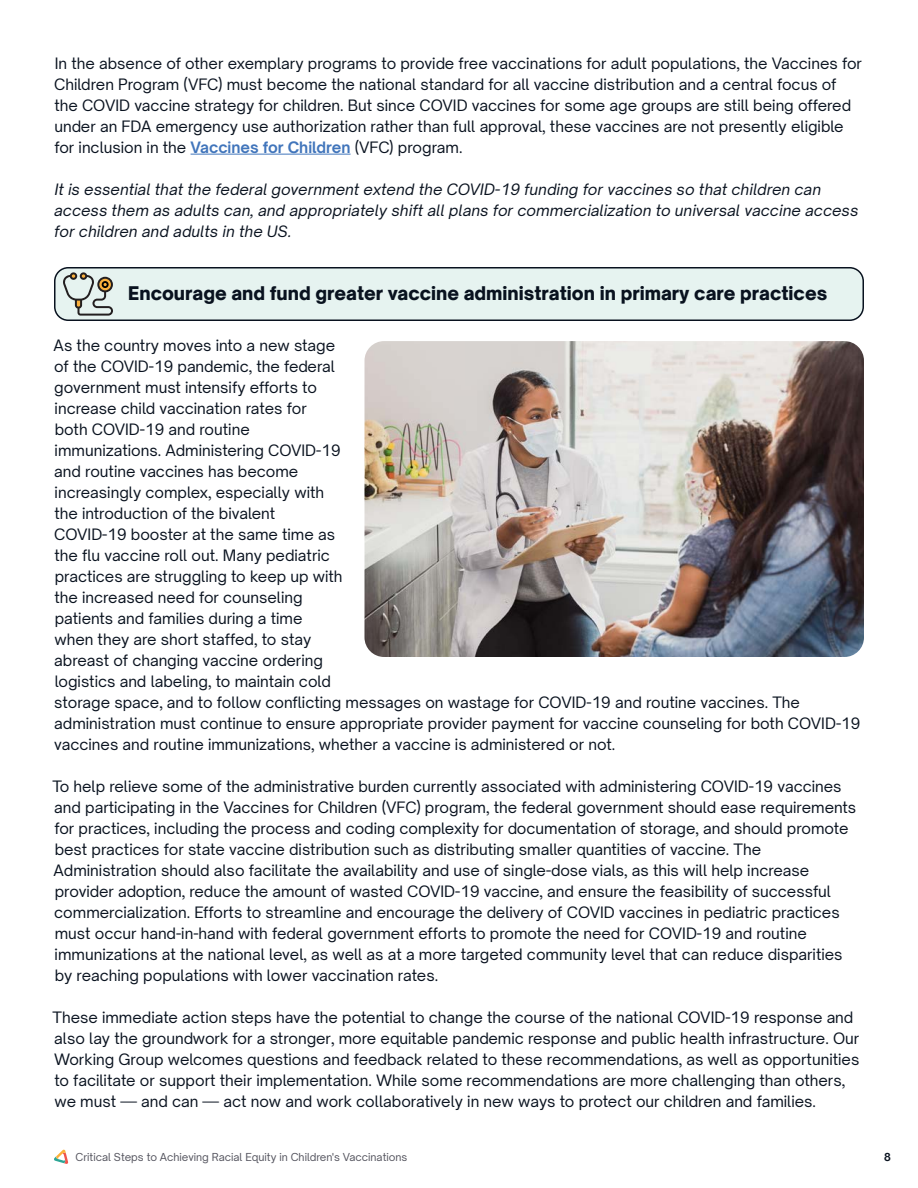
<style>
.page{position:relative;width:918px;height:1188px;background:#fff}
.page>*{position:absolute;margin:0;border:0;box-sizing:border-box;transform-origin:0 0}
.t1{font:900 18px "Open Sauce Sans";color:#09121f}
.t2{font:15px/21px "Open Sauce Sans";color:#09121f}
.t3{font:italic 15px/21px "Open Sauce Sans";color:#09121f}
.t4{font:10.5px "Open Sauce Sans";color:#54545e}
.t5{font:700 10.5px "Open Sauce Sans";color:#09121f}
.s1{font-weight:700;color:#4175bb}
</style>
<div class="page">
<svg style="left:54px;top:1149px;width:14px;height:15px"></svg>
<hr style="left:191px;top:154px;width:160px;height:1px;background:#4175bb">
<div style="left:55px;top:268px;width:808px;height:52px;background:#e6f3f0;border-radius:14px"></div>
<div style="left:54px;top:267px;width:810px;height:54px;border:2px solid #09121f;border-radius:14px"></div>
<img style="left:364px;top:341px;width:500px;height:316px">
<svg style="left:63px;top:272px;width:50px;height:44px"></svg>
<p class="t2" style="left:54px;top:53px;width:809px">In the absence of other exemplary programs to provide free vaccinations for adult populations, the Vaccines for Children Program (VFC) must become the national standard for all vaccine distribution and a central focus of the COVID vaccine strategy for children. But since COVID vaccines for some age groups are still being offered under an FDA emergency use authorization rather than full approval, these vaccines are not presently eligible for inclusion in the <span class="s1">Vaccines for Children</span> (VFC) program.</p>
<p class="t3" style="left:54px;top:179px;width:806px">It is essential that the federal government extend the COVID-19 funding for vaccines so that children can access them as adults can, and appropriately shift all plans for commercialization to universal vaccine access for children and adults in the US.</p>
<p class="t1" style="left:128px;top:281px;width:701px">Encourage and fund greater vaccine administration in primary care practices</p>
<p class="t2" style="left:54px;top:335px;width:808px">As the country moves into a new stage<br>of the COVID-19 pandemic, the federal<br>government must intensify efforts to<br>increase child vaccination rates for<br>both COVID-19 and routine<br>immunizations. Administering COVID-19<br>and routine vaccines has become<br>increasingly complex, especially with<br>the introduction of the bivalent<br>COVID-19 booster at the same time as<br>the flu vaccine roll out. Many pediatric<br>practices are struggling to keep up with<br>the increased need for counseling<br>patients and families during a time<br>when they are short staffed, to stay<br>abreast of changing vaccine ordering<br>logistics and labeling, to maintain cold<br>storage space, and to follow conflicting messages on wastage for COVID-19 and routine vaccines. The administration must continue to ensure appropriate provider payment for vaccine counseling for both COVID-19 vaccines and routine immunizations, whether a vaccine is administered or not.</p>
<p class="t2" style="left:52px;top:776px;width:805px">To help relieve some of the administrative burden currently associated with administering COVID-19 vaccines and participating in the Vaccines for Children (VFC) program, the federal government should ease requirements for practices, including the process and coding complexity for documentation of storage, and should promote best practices for state vaccine distribution such as distributing smaller quantities of vaccine. The Administration should also facilitate the availability and use of single-dose vials, as this will help increase provider adoption, reduce the amount of wasted COVID-19 vaccine, and ensure the feasibility of successful commercialization. Efforts to streamline and encourage the delivery of COVID vaccines in pediatric practices must occur hand-in-hand with federal government efforts to promote the need for COVID-19 and routine immunizations at the national level, as well as at a more targeted community level that can reduce disparities by reaching populations with lower vaccination rates.</p>
<p class="t2" style="left:52px;top:1007px;width:808px">These immediate action steps have the potential to change the course of the national COVID-19 response and also lay the groundwork for a stronger, more equitable pandemic response and public health infrastructure. Our Working Group welcomes questions and feedback related to these recommendations, as well as opportunities to facilitate or support their implementation. While some recommendations are more challenging than others, we must — and can — act now and work collaboratively in new ways to protect our children and families.</p>
<p class="t4" style="left:76px;top:1150px;width:333px">Critical Steps to Achieving Racial Equity in Children's Vaccinations</p>
<p class="t5" style="left:884px;top:1150px;width:8px">8</p>
</div>
